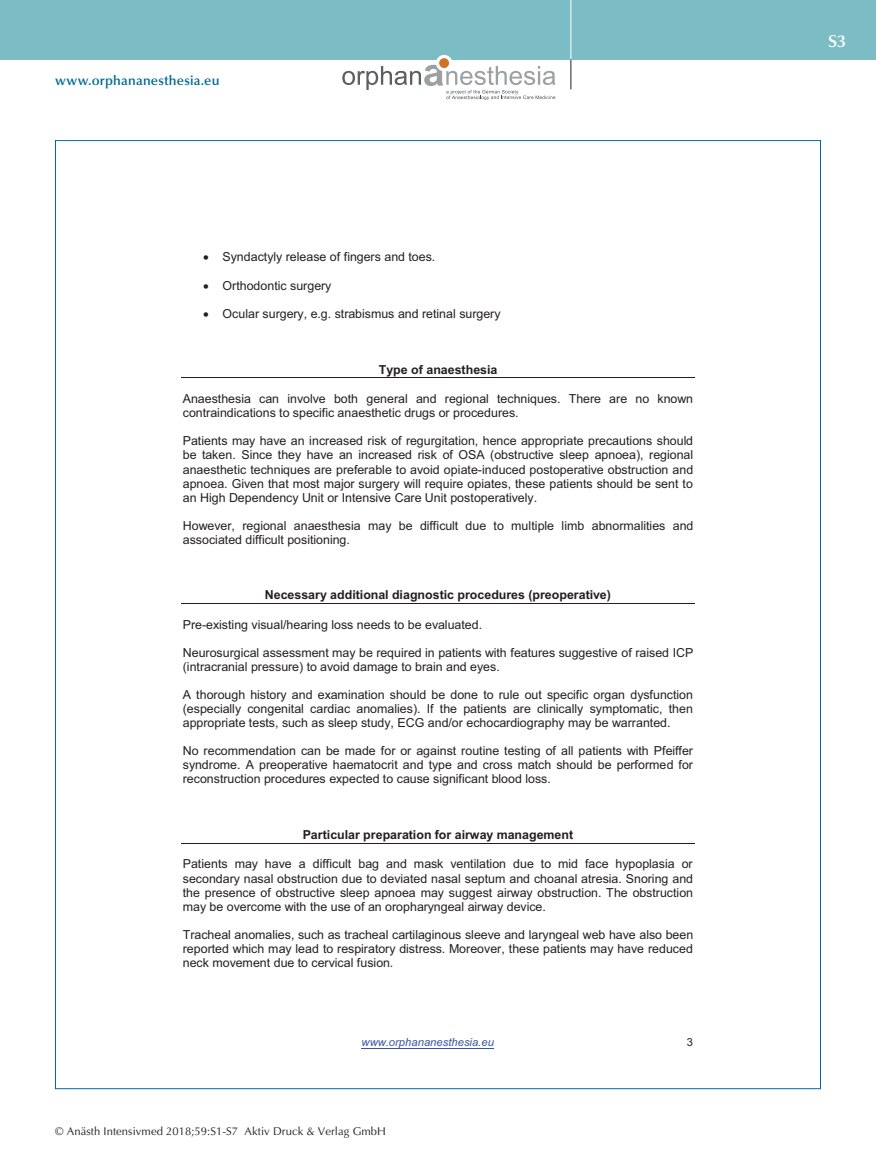
<style>
.page{position:relative;width:876px;height:1174px;background:#fff}
.page>*{position:absolute;margin:0;border:0;box-sizing:border-box;transform-origin:0 0}
.t1{font:600 17.25px "Optima";color:#fff}
.t2{font:600 13.5px "Optima";letter-spacing:.015em;color:#006b98}
.t3{font:12.45px/14.2px "Arial";color:#231f20;text-align:justify}
.t4{font:700 12.45px "Arial";color:#231f20}
.t5{font:11.25px "Optima";letter-spacing:.005em;color:#231f20}
.t6{font:italic 11.25px "Arial";color:#3853a3}
.t7{font:11.25px "Arial";color:#231f20}
</style>
<div class="page">
<div style="left:0;top:0;width:876px;height:60px;background:#7cbcc5"></div>
<hr style="left:571px;top:0;width:1px;height:60px;background:#fff">
<svg style="left:571px;top:60px;width:1px;height:29px"></svg>
<svg style="left:436px;top:55px;width:16px;height:16px"></svg>
<div style="left:439px;top:58px;width:10px;height:10px;background:#d0732a;border-radius:50%"></div>
<svg style="left:342px;top:65px;width:213px;height:35px"></svg>
<hr style="left:362px;top:1047px;width:132px;height:1px;background:#3853a3">
<hr style="left:181px;top:378px;width:514px;height:1px;background:#231f20">
<hr style="left:181px;top:603px;width:514px;height:1px;background:#231f20">
<hr style="left:181px;top:843px;width:514px;height:1px;background:#231f20">
<p class="t2" style="left:55px;top:73px;width:166px">www.orphananesthesia.eu</p>
<p class="t3" style="left:223px;top:250px;width:214px">Syndactyly release of fingers and toes.</p>
<p class="t3" style="left:223px;top:278px;width:110px">Orthodontic surgery</p>
<p class="t3" style="left:223px;top:307px;width:279px">Ocular surgery, e.g. strabismus and retinal surgery</p>
<p class="t4" style="left:379px;top:361px;width:120px">Type of anaesthesia</p>
<p class="t3" style="left:183px;top:392px;width:512px">Anaesthesia can involve both general and regional techniques. There are no known contraindications to specific anaesthetic drugs or procedures.</p>
<p class="t3" style="left:183px;top:434px;width:512px">Patients may have an increased risk of regurgitation, hence appropriate precautions should be taken. Since they have an increased risk of OSA (obstructive sleep apnoea), regional anaesthetic techniques are preferable to avoid opiate-induced postoperative obstruction and apnoea. Given that most major surgery will require opiates, these patients should be sent to an High Dependency Unit or Intensive Care Unit postoperatively.</p>
<p class="t3" style="left:183px;top:518px;width:512px">However, regional anaesthesia may be difficult due to multiple limb abnormalities and associated difficult positioning.</p>
<p class="t4" style="left:265px;top:587px;width:348px">Necessary additional diagnostic procedures (preoperative)</p>
<p class="t3" style="left:183px;top:617px;width:301px">Pre-existing visual/hearing loss needs to be evaluated.</p>
<p class="t3" style="left:183px;top:645px;width:512px">Neurosurgical assessment may be required in patients with features suggestive of raised ICP (intracranial pressure) to avoid damage to brain and eyes.</p>
<p class="t3" style="left:183px;top:687px;width:512px">A thorough history and examination should be done to rule out specific organ dysfunction (especially congenital cardiac anomalies). If the patients are clinically symptomatic, then appropriate tests, such as sleep study, ECG and/or echocardiography may be warranted.</p>
<p class="t3" style="left:183px;top:743px;width:512px">No recommendation can be made for or against routine testing of all patients with Pfeiffer syndrome. A preoperative haematocrit and type and cross match should be performed for reconstruction procedures expected to cause significant blood loss.</p>
<p class="t4" style="left:303px;top:826px;width:272px">Particular preparation for airway management</p>
<p class="t3" style="left:183px;top:857px;width:512px">Patients may have a difficult bag and mask ventilation due to mid face hypoplasia or secondary nasal obstruction due to deviated nasal septum and choanal atresia. Snoring and the presence of obstructive sleep apnoea may suggest airway obstruction. The obstruction may be overcome with the use of an oropharyngeal airway device.</p>
<p class="t3" style="left:183px;top:927px;width:512px">Tracheal anomalies, such as tracheal cartilaginous sleeve and laryngeal web have also been reported which may lead to respiratory distress. Moreover, these patients may have reduced neck movement due to cervical fusion.</p>
<p class="t6" style="left:362px;top:1035px;width:134px">www.orphananesthesia.eu</p>
<p class="t7" style="left:687px;top:1035px;width:8px">3</p>
<p class="t5" style="left:55px;top:1125px;width:332px">© Anästh Intensivmed 2018;59:S1-S7 Aktiv Druck &amp; Verlag GmbH</p>
<h1 class="t1" style="left:828px;top:31px;width:20px">S3</h1>
</div>
